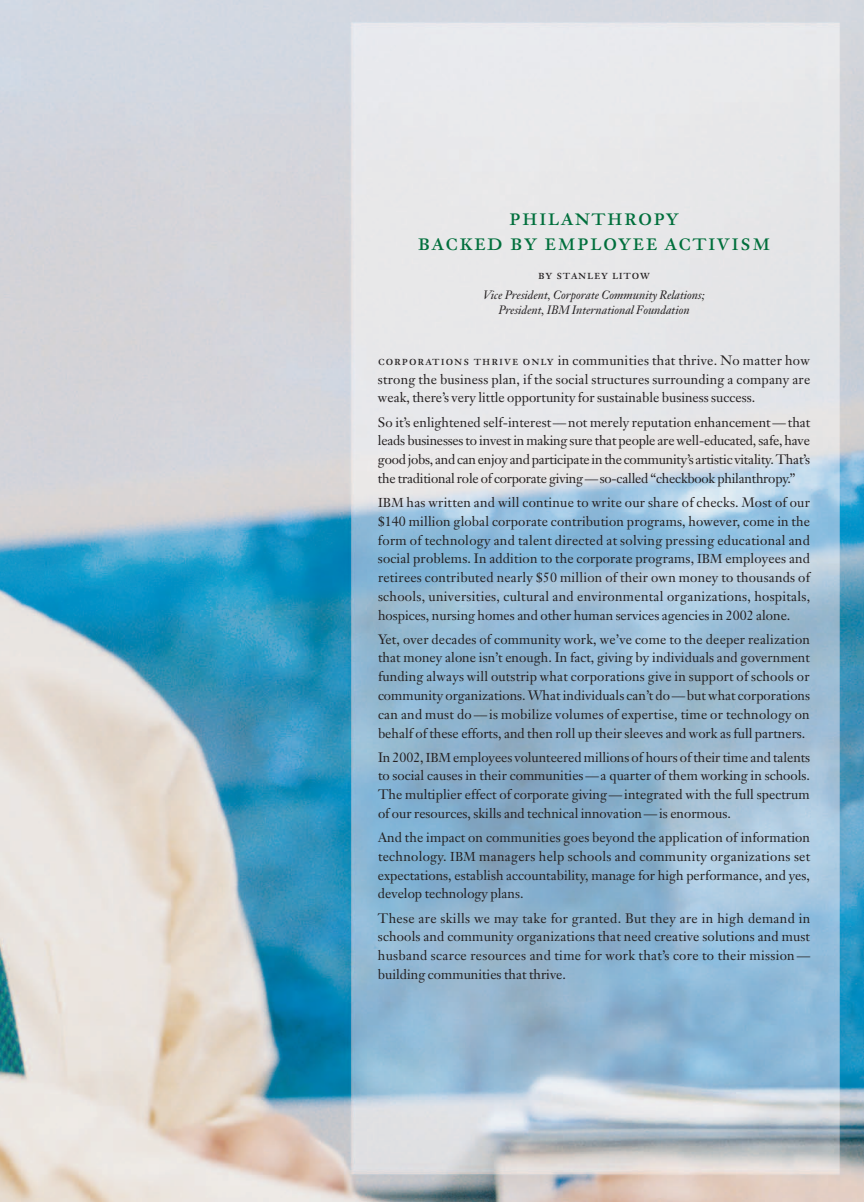
<style>
.page{position:relative;width:864px;height:1202px;background:#fff}
.page>*{position:absolute;margin:0;border:0;box-sizing:border-box;transform-origin:0 0}
.t1{font:25.5px/24px "Janson Text Roman SC";letter-spacing:.05em;color:#006f3c;text-align:center}
.t2{font:13.5px/18.8px "Janson Text";color:#231f20;text-align:justify}
.t3{font:13.5px "Janson Text Roman SC";letter-spacing:.05em;color:#231f20}
.t4{font:italic 12px/15px "Janson Text";color:#231f20;text-align:center}
.s1{font-family:"Janson Text Roman SC"}
.s2{font-size:12.75px}
</style>
<div class="page">
<img style="left:0;top:0;width:864px;height:1202px">
<h1 class="t1" style="left:418px;top:207px;width:354px">philanthropy<br>backed by employee activism</h1>
<p class="t3" style="left:538px;top:269px;width:113px">by stanley litow</p>
<p class="t4" style="left:483px;top:288px;width:223px">Vice President, Corporate Community Relations;<br>President, IBM International Foundation</p>
<p class="t2" style="left:378px;top:352px;width:434px"><span class="s1">corporations thrive only</span> in communities that thrive. No matter how strong the business plan, if the social structures surrounding a company are weak, there’s very little opportunity for sustainable business success.</p>
<p class="t2" style="left:378px;top:414px;width:434px">So it’s enlightened self-interest— not merely reputation enhancement —that leads businesses to invest in making sure that people are well-educated, safe, have good jobs, and can enjoy and participate in the community’s artistic vitality. That’s the traditional role of corporate giving—so-called “checkbook philanthropy.”</p>
<p class="t2" style="left:378px;top:494px;width:434px"><span class="s2">IBM</span> has written and will continue to write our share of checks. Most of our <span class="s2">$</span>140 million global corporate contribution programs, however, come in the form of technology and talent directed at solving pressing educational and social problems. In addition to the corporate programs, <span class="s2">IBM</span> employees and retirees contributed nearly <span class="s2">$</span>50 million of their own money to thousands of schools, universities, cultural and environmental organizations, hospitals, hospices, nursing homes and other human services agencies in 2002 alone.</p>
<p class="t2" style="left:378px;top:631px;width:434px">Yet, over decades of community work, we’ve come to the deeper realization that money alone isn’t enough. In fact, giving by individuals and government funding always will outstrip what corporations give in support of schools or community organizations. What individuals can’t do— but what corporations can and must do — is mobilize volumes of expertise, time or technology on behalf of these efforts, and then roll up their sleeves and work as full partners.</p>
<p class="t2" style="left:378px;top:749px;width:434px">In 2002, <span class="s2">IBM</span> employees volunteered millions of hours of their time and talents to social causes in their communities—a quarter of them working in schools.<br>The multiplier effect of corporate giving — integrated with the full spectrum of our resources, skills and technical innovation — is enormous.</p>
<p class="t2" style="left:378px;top:829px;width:434px">And the impact on communities goes beyond the application of information technology. <span class="s2">IBM</span> managers help schools and community organizations set expectations, establish accountability, manage for high performance, and yes, develop technology plans.</p>
<p class="t2" style="left:378px;top:909px;width:434px">These are skills we may take for granted. But they are in high demand in schools and community organizations that need creative solutions and must husband scarce resources and time for work that’s core to their mission — building communities that thrive.</p>
</div>
